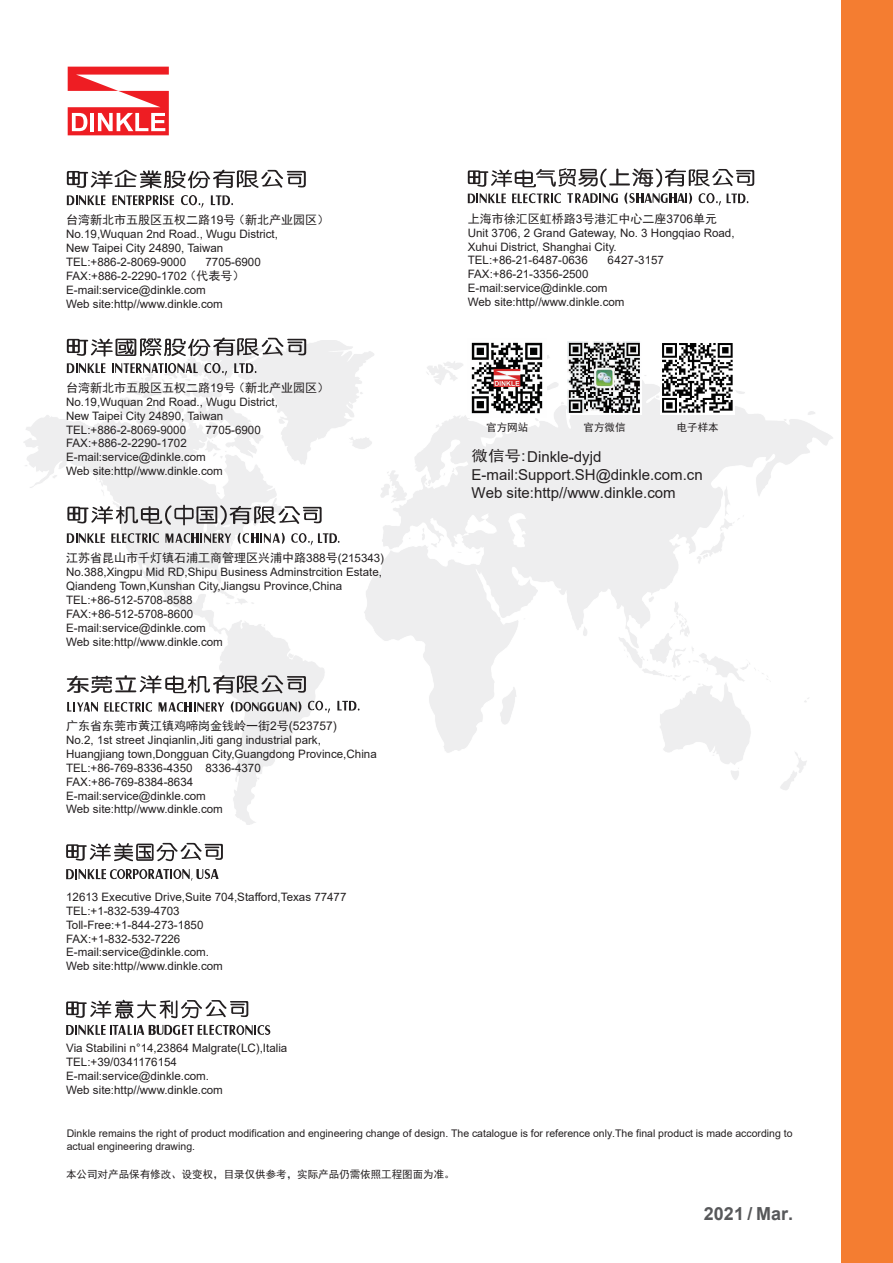
<style>
.page{position:relative;width:893px;height:1263px;background:#fff}
.page>*{position:absolute;margin:0;border:0;box-sizing:border-box;transform-origin:0 0}
.t1{font:700 18px "Arial";color:#57585a}
.t2{font:15px/18px "Arial";color:#231f20;scale:1.1 1}
.t3{font:12px "Sim Hei";color:#231f20}
.t4{font:11.55px/14px "Arial";color:#231f20}
.t5{font:10.5px/12.6px "Arial";color:#231f20}
.t6{font:10.5px "Sim Hei";color:#231f20}
.s1{font-family:"Arial"}
.s2{font-family:"Sim Hei";font-size:12px}
.s3{font-family:"Arial";font-size:11.85px}
.s4{font-family:"Arial";font-size:11.55px}
.s5{font-family:"Sim Hei"}
</style>
<div class="page">
<svg style="left:841px;top:0;width:1px;height:1263px"></svg>
<div style="left:842px;top:0;width:51px;height:1263px;background:#f47d31"></div>
<div style="left:66px;top:64px;width:105px;height:73px;background:linear-gradient(to right,#f8aaac,#f8acae)"></div>
<svg style="left:68px;top:67px;width:101px;height:68px"></svg>
<svg style="left:67px;top:338px;width:239px;height:19px"></svg>
<svg style="left:67px;top:363px;width:38px;height:10px"></svg>
<svg style="left:234px;top:363px;width:22px;height:10px"></svg>
<svg style="left:204px;top:363px;width:23px;height:13px"></svg>
<svg style="left:112px;top:363px;width:86px;height:10px"></svg>
<svg style="left:67px;top:169px;width:239px;height:20px"></svg>
<svg style="left:67px;top:195px;width:38px;height:10px"></svg>
<svg style="left:112px;top:195px;width:62px;height:10px"></svg>
<svg style="left:211px;top:195px;width:22px;height:10px"></svg>
<svg style="left:181px;top:195px;width:23px;height:13px"></svg>
<svg style="left:468px;top:168px;width:286px;height:38px"></svg>
<svg style="left:67px;top:533px;width:38px;height:10px"></svg>
<svg style="left:111px;top:533px;width:48px;height:11px"></svg>
<svg style="left:165px;top:533px;width:66px;height:11px"></svg>
<svg style="left:238px;top:533px;width:101px;height:12px"></svg>
<svg style="left:67px;top:505px;width:255px;height:20px"></svg>
<svg style="left:67px;top:675px;width:239px;height:18px"></svg>
<svg style="left:67px;top:702px;width:31px;height:10px"></svg>
<svg style="left:104px;top:702px;width:48px;height:10px"></svg>
<svg style="left:159px;top:702px;width:65px;height:10px"></svg>
<svg style="left:231px;top:701px;width:70px;height:11px"></svg>
<svg style="left:337px;top:701px;width:23px;height:9px"></svg>
<svg style="left:307px;top:701px;width:23px;height:12px"></svg>
<svg style="left:66px;top:869px;width:153px;height:12px"></svg>
<svg style="left:66px;top:843px;width:157px;height:18px"></svg>
<svg style="left:66px;top:1025px;width:204px;height:10px"></svg>
<svg style="left:66px;top:1000px;width:182px;height:18px"></svg>
<img style="left:471px;top:342px;width:72px;height:72px">
<img style="left:568px;top:341px;width:72px;height:72px">
<img style="left:662px;top:343px;width:71px;height:70px">
<p class="t3" style="left:66px;top:214px;width:264px">台湾新北市五股区五权二路<span class="s1">19</span>号（新北产业园区）</p>
<p class="t4" style="left:66px;top:227px;width:213px">No.19,Wuquan 2nd Road., Wugu District,<br>New Taipei City 24890, Taiwan<br>TEL:+886-2-8069-9000</p>
<p class="t4" style="left:66px;top:255px;width:196px;text-indent:139px">7705-6900<br>FAX:+886-2-2290-1702<span class="s2">（代表号）<br></span>E-mail:service@dinkle.com<br>Web site:http//www.dinkle.com</p>
<p class="t3" style="left:66px;top:382px;width:264px">台湾新北市五股区五权二路<span class="s1">19</span>号（新北产业园区）</p>
<p class="t4" style="left:66px;top:395px;width:213px">No.19,Wuquan 2nd Road., Wugu District,<br>New Taipei City 24890, Taiwan<br>TEL:+886-2-8069-9000</p>
<p class="t4" style="left:205px;top:422px;width:57px">7705-6900</p>
<p class="t4" style="left:66px;top:436px;width:158px">FAX:+886-2-2290-1702<br>E-mail:service@dinkle.com<br>Web site:http//www.dinkle.com</p>
<p class="t3" style="left:66px;top:552px;width:319px">江苏省昆山市千灯镇石浦工商管理区兴浦中路<span class="s3">388</span>号<span class="s4">(215343)</span></p>
<p class="t4" style="left:66px;top:565px;width:317px">No.388,Xingpu Mid RD,Shipu Business Adminstrcition Estate, Qiandeng Town,Kunshan City,Jiangsu Province,China TEL:+86-512-5708-8588<br>FAX:+86-512-5708-8600<br>E-mail:service@dinkle.com<br>Web site:http//www.dinkle.com</p>
<p class="t3" style="left:66px;top:720px;width:272px">广东省东莞市黄江镇鸡啼岗金钱岭一街<span class="s1">2</span>号<span class="s1">(523757)</span></p>
<p class="t4" style="left:66px;top:733px;width:312px">No.2, 1st street Jinqianlin,Jiti gang industrial park, Huangjiang town,Dongguan City,Guangdong Province,China TEL:+86-769-8336-4350 8336-4370<br>FAX:+86-769-8384-8634<br>E-mail:service@dinkle.com<br>Web site:http//www.dinkle.com</p>
<p class="t4" style="left:66px;top:890px;width:282px">12613 Executive Drive,Suite 704,Stafford,Texas 77477<br>TEL:+1-832-539-4703<br>Toll-Free:+1-844-273-1850<br>FAX:+1-832-532-7226<br>E-mail:service@dinkle.com.<br>Web site:http//www.dinkle.com</p>
<p class="t4" style="left:66px;top:1041px;width:223px">Via Stabilini n°14,23864 Malgrate(LC),Italia TEL:+39/0341176154<br>E-mail:service@dinkle.com.<br>Web site:http//www.dinkle.com</p>
<p class="t3" style="left:468px;top:212px;width:251px">上海市徐汇区虹桥路<span class="s1">3</span>号港汇中心二座<span class="s1">3706</span>单元</p>
<p class="t4" style="left:468px;top:226px;width:268px">Unit 3706, 2 Grand Gateway, No. 3 Hongqiao Road,<br>Xuhui District, Shanghai City.<br>TEL:+86-21-6487-0636</p>
<p class="t4" style="left:607px;top:253px;width:58px">6427-3157</p>
<p class="t4" style="left:468px;top:267px;width:158px">FAX:+86-21-3356-2500<br>E-mail:service@dinkle.com<br>Web site:http//www.dinkle.com</p>
<p class="t6" style="left:486px;top:422px;width:43px">官方网站</p>
<p class="t6" style="left:583px;top:422px;width:43px">官方微信</p>
<p class="t6" style="left:677px;top:422px;width:43px">电子样本</p>
<p class="t2" style="left:471px;top:448px;width:212px"><span class="s5">微信号</span>:Dinkle-dyjd<br>E-mail:Support.SH@dinkle.com.cn<br>Web site:http//www.dinkle.com</p>
<p class="t5" style="left:67px;top:1127px;width:727px">Dinkle remains the right of product modification and engineering change of design. The catalogue is for reference only.The final product is made according to actual engineering drawing.</p>
<p class="t6" style="left:66px;top:1168px;width:390px">本公司对产品保有修改、设变权，目录仅供参考，实际产品仍需依照工程图面为准。</p>
<h1 class="t1" style="left:704px;top:1200px;width:91px">2021 / Mar.</h1>
</div>
